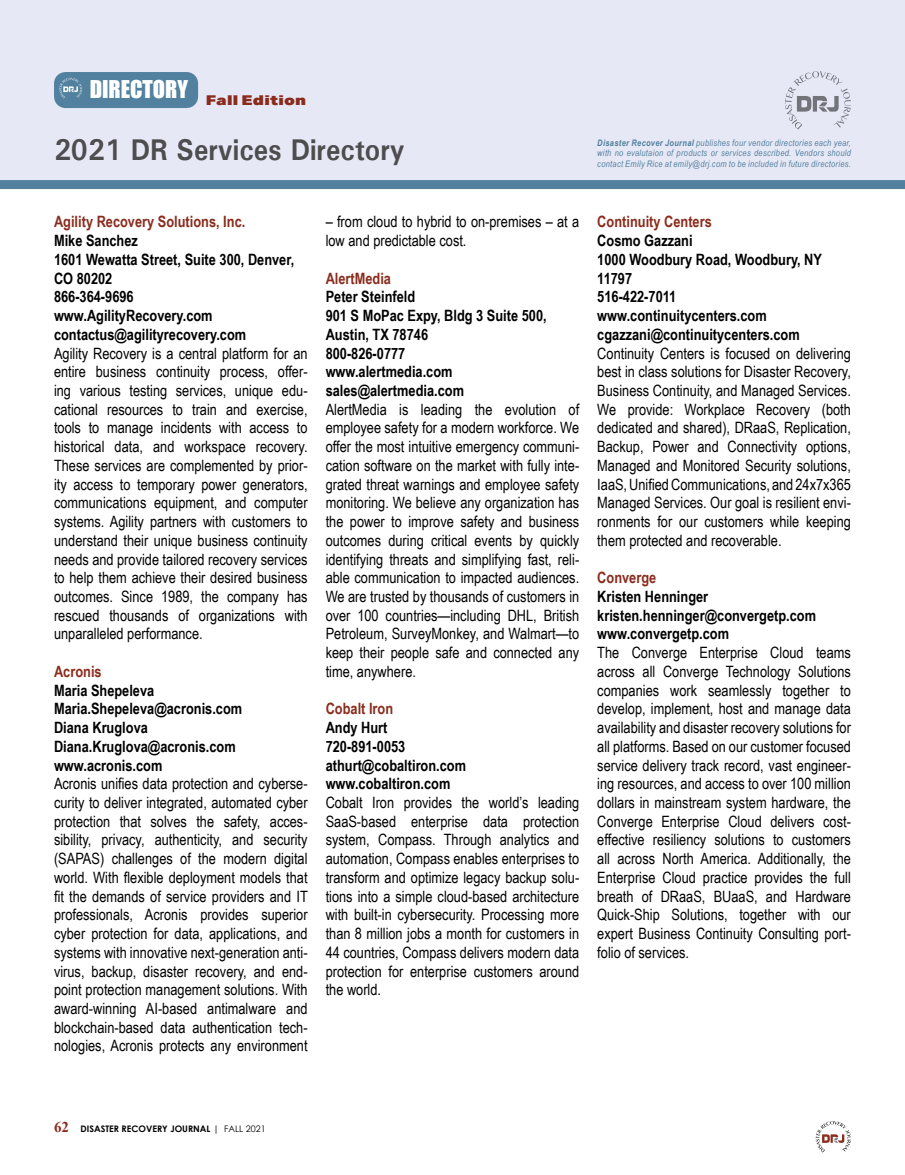
<style>
.page{position:relative;width:905px;height:1175px;background:#fff}
.page>*{position:absolute;margin:0;border:0;box-sizing:border-box;transform-origin:0 0}
.t1{font:700 30px "Univers";color:#4d4d4f;scale:.9 1}
.t2{font:15.6px/18.8px "Arial Narrow";color:#000;text-align:justify}
.t3{font:700 15.6px/18.8px "Arial Narrow";color:#000}
.t4{font:700 15.6px "Arial Narrow";color:#8a2c1d}
.t5{font:900 13.5px "Aktiv Grotesk";letter-spacing:.01em;color:#8a2c1d;scale:1.3 1}
.t6{font:italic 9px/10.5px "Arial Narrow";letter-spacing:.035em;color:#52819f;text-align:justify}
.t7{font:700 9px "Century Gothic";color:#000}
.s1{font-weight:700}
.s2{font-family:"Times New Roman";font-size:15px;color:#8a2c1d}
.s3{font-weight:400}
</style>
<div class="page">
<svg style="left:815px;top:1121px;width:35px;height:31px"></svg>
<div style="left:0;top:0;width:904px;height:189px;background:#e6e8f5"></div>
<svg style="left:785px;top:71px;width:65px;height:58px"></svg>
<div style="left:54px;top:72px;width:144px;height:36px;border:22px solid #52819f"></div>
<svg style="left:59px;top:78px;width:23px;height:20px"></svg>
<div style="left:0;top:180px;width:904px;height:9px;background:#52819f"></div>
<p class="t5" style="left:90px;top:91px;width:168px"><sup>DIRECTORY</sup> Fall Edition</p>
<h1 class="t1" style="left:54px;top:131px;width:391px">2021 DR Services Directory</h1>
<p class="t6" style="left:597px;top:137px;width:255px"><span class="s1">Disaster Recover Journal</span> publishes four vendor directories each year, with no evalutaion of products or services described. Vendors should contact Emily Rice at emily@drj.com to be included in future directories.</p>
<p class="t4" style="left:54px;top:210px;width:193px">Agility Recovery Solutions, Inc.</p>
<p class="t3" style="left:54px;top:230px;width:242px">Mike Sanchez<br>1601 Wewatta Street, Suite 300, Denver,<br>CO 80202<br>866-364-9696 www.AgilityRecovery.com contactus@agilityrecovery.com</p>
<p class="t2" style="left:54px;top:343px;width:255px">Agility Recovery is a central platform for an entire business continuity process, offer&shy;ing various testing services, unique edu&shy;cational resources to train and exercise, tools to manage incidents with access to historical data, and workspace recovery.<br>These services are complemented by prior&shy;ity access to temporary power generators, communications equipment, and computer systems. Agility partners with customers to understand their unique business continuity needs and provide tailored recovery services to help them achieve their desired business outcomes. Since 1989, the company has rescued thousands of organizations with unparalleled performance.</p>
<p class="t4" style="left:54px;top:659px;width:49px">Acronis</p>
<p class="t3" style="left:54px;top:680px;width:190px">Maria Shepeleva<br>Maria.Shepeleva@acronis.com<br>Diana Kruglova<br>Diana.Kruglova@acronis.com www.acronis.com</p>
<p class="t2" style="left:54px;top:774px;width:255px">Acronis unifies data protection and cyberse&shy;curity to deliver integrated, automated cyber protection that solves the safety, acces&shy;sibility, privacy, authenticity, and security (SAPAS) challenges of the modern digital world. With flexible deployment models that fit the demands of service providers and IT professionals, Acronis provides superior cyber protection for data, applications, and systems with innovative next-generation anti&shy;virus, backup, disaster recovery, and end&shy;point protection management solutions. With award-winning AI-based antimalware and blockchain-based data authentication tech&shy;nologies, Acronis protects any environment</p>
<p class="t2" style="left:326px;top:212px;width:255px">– from cloud to hybrid to on-premises – at a low and predictable cost.</p>
<p class="t4" style="left:326px;top:266px;width:67px">AlertMedia</p>
<p class="t3" style="left:326px;top:287px;width:222px">Peter Steinfeld<br>901 S MoPac Expy, Bldg 3 Suite 500,<br>Austin, TX 78746<br>800-826-0777<br>www.alertmedia.com sales@alertmedia.com</p>
<p class="t2" style="left:326px;top:399px;width:255px">AlertMedia is leading the evolution of employee safety for a modern workforce. We offer the most intuitive emergency communi&shy;cation software on the market with fully inte&shy;grated threat warnings and employee safety monitoring. We believe any organization has the power to improve safety and business outcomes during critical events by quickly identifying threats and simplifying fast, reli&shy;able communication to impacted audiences.<br>We are trusted by thousands of customers in over 100 countries—including DHL, British Petroleum, SurveyMonkey, and Walmart—to keep their people safe and connected any time, anywhere.</p>
<p class="t4" style="left:326px;top:697px;width:69px">Cobalt Iron</p>
<p class="t3" style="left:326px;top:717px;width:142px">Andy Hurt<br>720-891-0053 athurt@cobaltiron.com www.cobaltiron.com</p>
<p class="t2" style="left:326px;top:792px;width:255px">Cobalt Iron provides the world’s leading SaaS-based enterprise data protection system, Compass. Through analytics and automation, Compass enables enterprises to transform and optimize legacy backup solu&shy;tions into a simple cloud-based architecture with built-in cybersecurity. Processing more than 8 million jobs a month for customers in 44 countries, Compass delivers modern data protection for enterprise customers around the world.</p>
<p class="t4" style="left:597px;top:210px;width:116px">Continuity Centers</p>
<p class="t3" style="left:597px;top:230px;width:226px">Cosmo Gazzani<br>1000 Woodbury Road, Woodbury, NY<br>11797<br>516-422-7011 www.continuitycenters.com cgazzani@continuitycenters.com</p>
<p class="t2" style="left:597px;top:343px;width:255px">Continuity Centers is focused on delivering best in class solutions for Disaster Recovery, Business Continuity, and Managed Services.<br>We provide: Workplace Recovery (both dedicated and shared), DRaaS, Replication, Backup, Power and Connectivity options, Managed and Monitored Security solutions, IaaS, Unified Communications, and 24x7x365<br>Managed Services. Our goal is resilient envi&shy;ronments for our customers while keeping them protected and recoverable.</p>
<p class="t4" style="left:597px;top:566px;width:60px">Converge</p>
<p class="t3" style="left:597px;top:586px;width:220px">Kristen Henninger kristen.henninger@convergetp.com www.convergetp.com</p>
<p class="t2" style="left:597px;top:642px;width:255px">The Converge Enterprise Cloud teams across all Converge Technology Solutions companies work seamlessly together to develop, implement, host and manage data availability and disaster recovery solutions for all platforms. Based on our customer focused service delivery track record, vast engineer&shy;ing resources, and access to over 100 million dollars in mainstream system hardware, the Converge Enterprise Cloud delivers cost&shy;effective resiliency solutions to customers all across North America. Additionally, the Enterprise Cloud practice provides the full breath of DRaaS, BUaaS, and Hardware Quick-Ship Solutions, together with our expert Business Continuity Consulting port&shy;folio of services.</p>
<p class="t7" style="left:54px;top:1121px;width:213px"><span class="s2">62</span> DISASTER RECOVERY JOURNAL <span class="s3">| FALL 2021</span></p>
</div>
